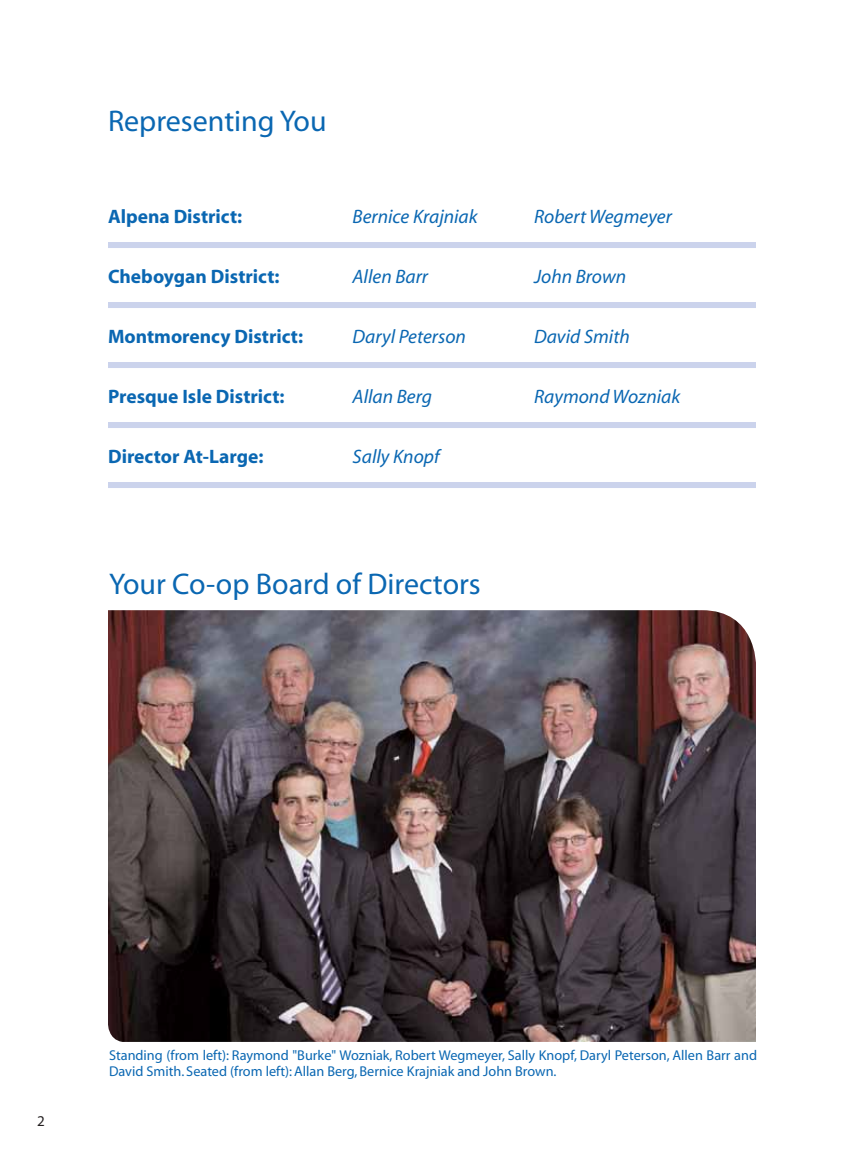
<style>
.page{position:relative;width:864px;height:1161px;background:#fff}
.page>*{position:absolute;margin:0;border:0;box-sizing:border-box;transform-origin:0 0}
.t1{font:30px "Myriad Pro";color:#0a67b2}
.t2{font:italic 19.5px "Myriad";color:#0a67b2}
.t3{font:700 19.5px "Myriad";color:#0a67b2}
.t4{font:15px "Myriad";color:#231f20}
.t5{font:14.25px/15.8px "Myriad";color:#0a67b2}
</style>
<div class="page">
<div style="left:108px;top:242px;width:648px;height:6px;background:#cbd3ec"></div>
<div style="left:108px;top:302px;width:648px;height:6px;background:#cbd3ec"></div>
<div style="left:108px;top:362px;width:648px;height:6px;background:#cbd3ec"></div>
<div style="left:108px;top:422px;width:648px;height:6px;background:#cbd3ec"></div>
<div style="left:108px;top:482px;width:648px;height:6px;background:#cbd3ec"></div>
<img style="left:108px;top:610px;width:648px;height:432px">
<h2 class="t1" style="left:108px;top:103px;width:220px">Representing You</h2>
<p class="t3" style="left:108px;top:206px;width:136px">Alpena District:</p>
<p class="t2" style="left:353px;top:206px;width:127px">Bernice Krajniak</p>
<p class="t2" style="left:534px;top:206px;width:139px">Robert Wegmeyer</p>
<p class="t3" style="left:108px;top:266px;width:173px">Cheboygan District:</p>
<p class="t2" style="left:353px;top:266px;width:77px">Allen Barr</p>
<p class="t2" style="left:534px;top:266px;width:94px">John Brown</p>
<p class="t3" style="left:108px;top:326px;width:197px">Montmorency District:</p>
<p class="t2" style="left:353px;top:326px;width:115px">Daryl Peterson</p>
<p class="t2" style="left:534px;top:326px;width:97px">David Smith</p>
<p class="t3" style="left:108px;top:386px;width:178px">Presque Isle District:</p>
<p class="t2" style="left:353px;top:386px;width:81px">Allan Berg</p>
<p class="t2" style="left:534px;top:386px;width:148px">Raymond Wozniak</p>
<p class="t3" style="left:108px;top:446px;width:157px">Director At-Large:</p>
<p class="t2" style="left:353px;top:446px;width:91px">Sally Knopf</p>
<h2 class="t1" style="left:109px;top:565px;width:373px">Your Co-op Board of Directors</h2>
<p class="t4" style="left:37px;top:1114px;width:9px">2</p>
<p class="t5" style="left:109px;top:1048px;width:649px">Standing (from left): Raymond "Burke" Wozniak, Robert Wegmeyer, Sally Knopf, Daryl Peterson, Allen Barr and<br>David Smith. Seated (from left): Allan Berg, Bernice Krajniak and John Brown.</p>
</div>
